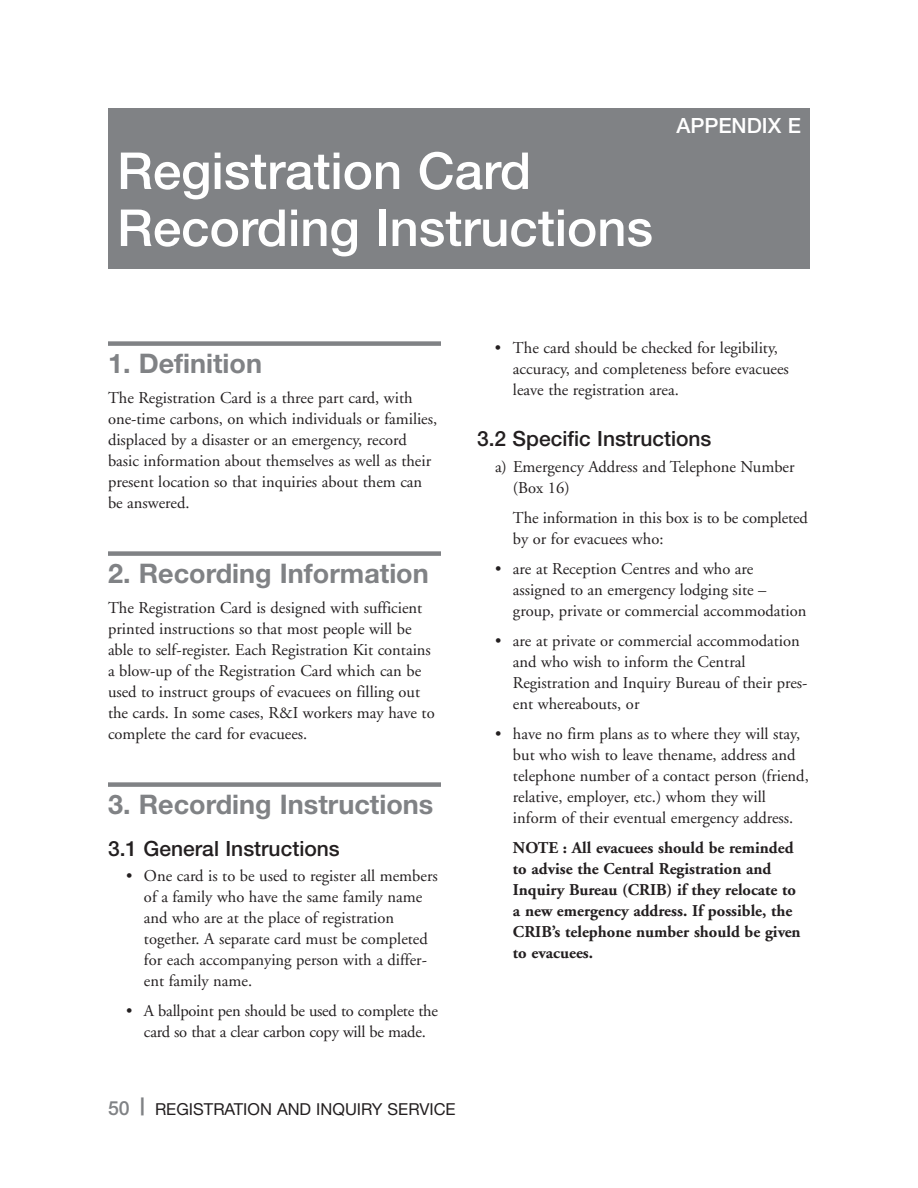
<style>
.page{position:relative;width:918px;height:1188px;background:#fff}
.page>*{position:absolute;margin:0;border:0;box-sizing:border-box;transform-origin:0 0}
.t1{font:500 51px/57px "Helvetica Neue";color:#fff}
.t2{font:700 27px "Helvetica Neue";color:#808285}
.t3{font:500 21px "Helvetica Neue";color:#231f20}
.t4{font:500 21px "Helvetica Neue";color:#fff}
.t5{font:16.5px/21px "Adobe Garamond";color:#231f20}
.t6{font:700 16.5px/21px "Adobe Garamond";color:#231f20}
.t7{font:16.5px "Helvetica Neue";color:#231f20}
.s1{font-weight:500;font-size:19.5px;color:#808285}
.s2{font-weight:500;font-size:24px;color:#808285}
</style>
<div class="page">
<div style="left:108px;top:341px;width:333px;height:5px;background:#808285"></div>
<div style="left:108px;top:551px;width:333px;height:5px;background:#808285"></div>
<div style="left:108px;top:782px;width:333px;height:5px;background:#808285"></div>
<div style="left:108px;top:108px;width:702px;height:160px;background:#808285"></div>
<h1 class="t1" style="left:117px;top:147px;width:538px">Registration Card<br>Recording Instructions</h1>
<p class="t4" style="left:676px;top:118px;width:126px">APPENDIX E</p>
<h2 class="t2" style="left:108px;top:354px;width:156px">1. Definition</h2>
<p class="t5" style="left:108px;top:389px;width:331px">The Registration Card is a three part card, with one-time carbons, on which individuals or families, displaced by a disaster or an emergency, record basic information about themselves as well as their present location so that inquiries about them can be answered.</p>
<h2 class="t2" style="left:108px;top:564px;width:322px">2. Recording Information</h2>
<p class="t5" style="left:108px;top:599px;width:328px">The Registration Card is designed with sufficient printed instructions so that most people will be able to self-register. Each Registration Kit contains a blow-up of the Registration Card which can be used to instruct groups of evacuees on filling out the cards. In some cases, R&amp;I workers may have to complete the card for evacuees.</p>
<h2 class="t2" style="left:108px;top:795px;width:327px">3. Recording Instructions</h2>
<p class="t3" style="left:108px;top:841px;width:233px">3.1 General Instructions</p>
<p class="t5" style="left:144px;top:867px;width:295px;text-indent:-18px">• One card is to be used to register all members of a family who have the same family name and who are at the place of registration together. A separate card must be completed for each accompanying person with a differ&shy;ent family name.</p>
<p class="t5" style="left:126px;top:1002px;width:313px;text-align:center">• A ballpoint pen should be used to complete the card so that a clear carbon copy will be made.</p>
<p class="t7" style="left:108px;top:1103px;width:349px"><span class="s1">50</span> <span class="s2">|</span> REGISTRATION AND INQUIRY SERVICE</p>
<p class="t5" style="left:513px;top:339px;width:277px;text-indent:-18px">• The card should be checked for legibility, accuracy, and completeness before evacuees leave the registration area.</p>
<p class="t3" style="left:477px;top:431px;width:236px">3.2 Specific Instructions</p>
<p class="t5" style="left:513px;top:458px;width:283px;text-indent:-18px">a) Emergency Address and Telephone Number (Box 16)</p>
<p class="t5" style="left:513px;top:509px;width:296px">The information in this box is to be completed by or for evacuees who:</p>
<p class="t5" style="left:513px;top:560px;width:295px;text-indent:-18px">• are at Reception Centres and who are assigned to an emergency lodging site – group, private or commercial accommodation</p>
<p class="t5" style="left:513px;top:632px;width:296px;text-indent:-18px">• are at private or commercial accommodation and who wish to inform the Central Registration and Inquiry Bureau of their pres&shy;ent whereabouts, or</p>
<p class="t5" style="left:513px;top:725px;width:297px;text-indent:-18px">• have no firm plans as to where they will stay, but who wish to leave thename, address and telephone number of a contact person (friend, relative, employer, etc.) whom they will inform of their eventual emergency address.</p>
<p class="t6" style="left:513px;top:839px;width:289px">NOTE : All evacuees should be reminded to advise the Central Registration and Inquiry Bureau (CRIB) if they relocate to a new emergency address. If possible, the CRIB’s telephone number should be given to evacuees.</p>
</div>
